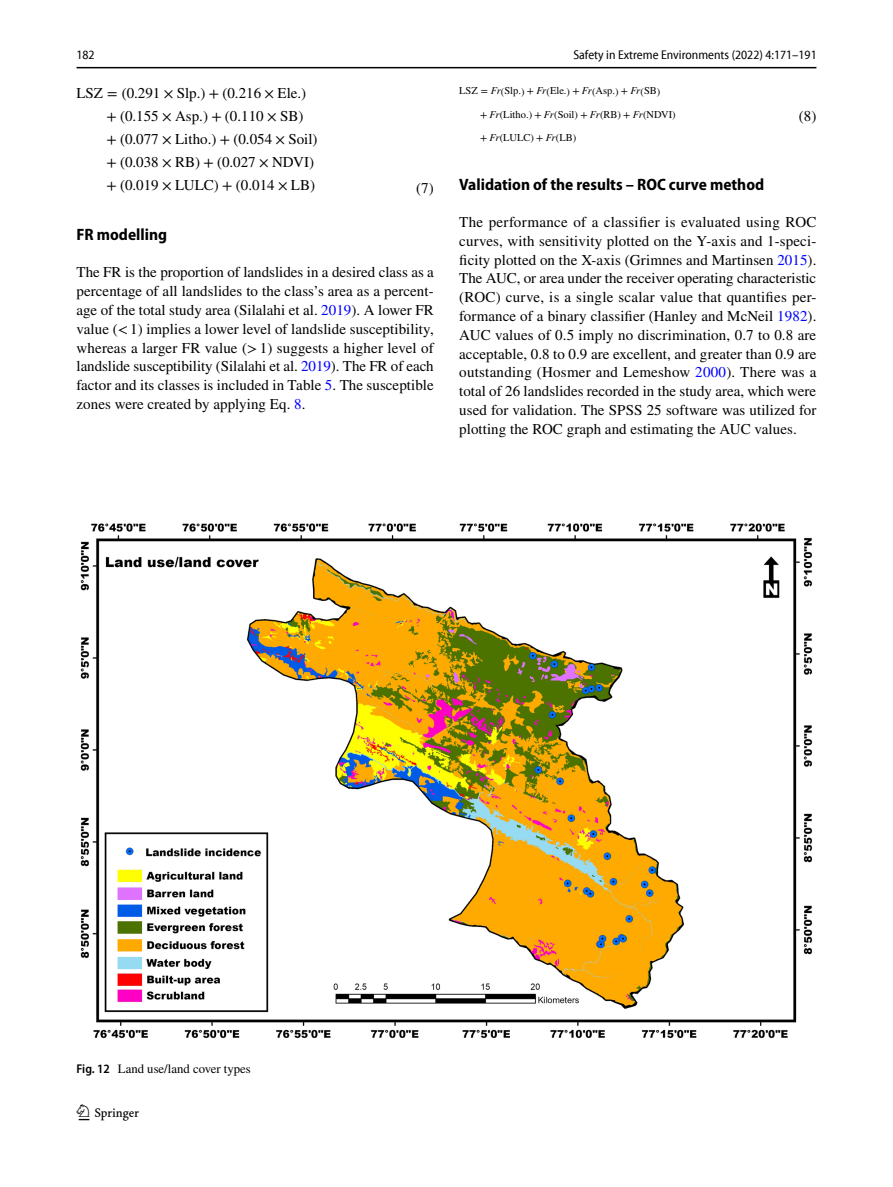
<style>
.page{position:relative;width:893px;height:1187px;background:#fff}
.page>*{position:absolute;margin:0;border:0;box-sizing:border-box;transform-origin:0 0}
.t1{font:22.5px "Springnew Regular 2";color:#000}
.t2{font:700 semi-condensed 16.5px "Myriad Pro";color:#000}
.t3{font:15px/18.8px "STIX";letter-spacing:.005em;color:#000;text-align:justify}
.t4{font:15px/23.1px "STIX General Regular 7";color:#000}
.t5{font:semi-condensed 12.75px "Myriad Pro Unic";color:#000}
.t6{font:12.75px "STIX";color:#000}
.t7{font:10.5px "STIX General Regular 8";color:#000}
.t8{font:10.5px "STIX Math Regular 8";color:#000}
.s1{font-family:"STIX Math Regular 7"}
.s2{color:#00f}
.s3{font-family:"STIX Math Regular 8"}
.s4{font-family:"STIX General Italic 6"}
.s5{font-family:"STIX General Regular 8"}
.s6{font-family:"Myriad Pro";font-weight:600;font-stretch:semi-condensed}
</style>
<div class="page">
<hr style="left:77px;top:67px;width:739px;height:1px;background:#000">
<img style="left:81px;top:523px;width:731px;height:514px">
<p class="t5" style="left:76px;top:50px;width:20px">182</p>
<p class="t5" style="left:573px;top:50px;width:245px">Safety in Extreme Environments (2022) 4:171–191</p>
<p class="t4" style="left:106px;top:82px;width:213px;text-indent:-30px">LSZ <span class="s1">= (</span>0.291 <span class="s1">×</span> Slp.<span class="s1">) + (</span>0.216 <span class="s1">×</span> Ele.<span class="s1">) + (</span>0.155 <span class="s1">×</span> Asp.<span class="s1">) + (</span>0.110 <span class="s1">×</span> SB<span class="s1">)<br>+ (</span>0.077 <span class="s1">×</span> Litho.<span class="s1">) + (</span>0.054 <span class="s1">×</span> Soil<span class="s1">) + (</span>0.038 <span class="s1">×</span> RB<span class="s1">) + (</span>0.027 <span class="s1">×</span> NDVI<span class="s1">) + (</span>0.019 <span class="s1">×</span> LULC<span class="s1">) + (</span>0.014 <span class="s1">×</span> LB<span class="s1">)</span></p>
<p class="t3" style="left:416px;top:180px;width:19px">(7)</p>
<p class="t2" style="left:77px;top:225px;width:92px">FR modelling</p>
<p class="t3" style="left:77px;top:264px;width:359px">The FR is the proportion of landslides in a desired class as a percentage of all landslides to the class’s area as a percent&shy;age of the total study area (Silalahi et al. <span class="s2">2019</span>). A lower FR value (&lt;1) implies a lower level of landslide susceptibility, whereas a larger FR value (&gt;1) suggests a higher level of landslide susceptibility (Silalahi et al. <span class="s2">2019</span>). The FR of each factor and its classes is included in Table <span class="s2">5</span>. The susceptible zones were created by applying Eq. <span class="s2">8</span>.</p>
<p class="t7" style="left:459px;top:87px;width:203px">LSZ <span class="s3">=</span> <span class="s4">Fr</span><span class="s3">(</span>Slp.<span class="s3">) +</span> <span class="s4">Fr</span><span class="s3">(</span>Ele.<span class="s3">) +</span> <span class="s4">Fr</span><span class="s3">(</span>Asp.<span class="s3">) +</span> <span class="s4">Fr</span><span class="s3">(</span>SB<span class="s3">)</span></p>
<p class="t7" style="left:480px;top:110px;width:197px"><span class="s3">+</span> <span class="s4">Fr</span><span class="s3">(</span>Litho.<span class="s3">) +</span> <span class="s4">Fr</span><span class="s3">(</span>Soil<span class="s3">) +</span> <span class="s4">Fr</span><span class="s3">(</span>RB<span class="s3">) +</span> <span class="s4">Fr</span><span class="s3">(</span>NDVI<span class="s3">)</span></p>
<p class="t8" style="left:480px;top:134px;width:98px">+ <span class="s4">Fr</span>(<span class="s5">LULC</span>) + <span class="s4">Fr</span>(<span class="s5">LB</span>)</p>
<p class="t3" style="left:799px;top:107px;width:19px">(8)</p>
<p class="t2" style="left:459px;top:175px;width:306px">Validation of the results – ROC curve method</p>
<p class="t3" style="left:459px;top:214px;width:359px">The performance of a classifier is evaluated using ROC curves, with sensitivity plotted on the Y-axis and 1-speci&shy;ficity plotted on the X-axis (Grimnes and Martinsen <span class="s2">2015</span>).<br>The AUC, or area under the receiver operating characteristic (ROC) curve, is a single scalar value that quantifies per&shy;formance of a binary classifier (Hanley and McNeil <span class="s2">1982</span>).<br>AUC values of 0.5 imply no discrimination, 0.7 to 0.8 are acceptable, 0.8 to 0.9 are excellent, and greater than 0.9 are outstanding (Hosmer and Lemeshow <span class="s2">2000</span>). There was a total of 26 landslides recorded in the study area, which were used for validation. The SPSS 25 software was utilized for plotting the ROC graph and estimating the AUC values.</p>
<p class="t6" style="left:77px;top:1059px;width:176px"><span class="s6">Fig. 12</span> Land use/land cover types</p>
<h1 class="t1" style="left:79px;top:1104px;width:62px">1 3</h1>
</div>
